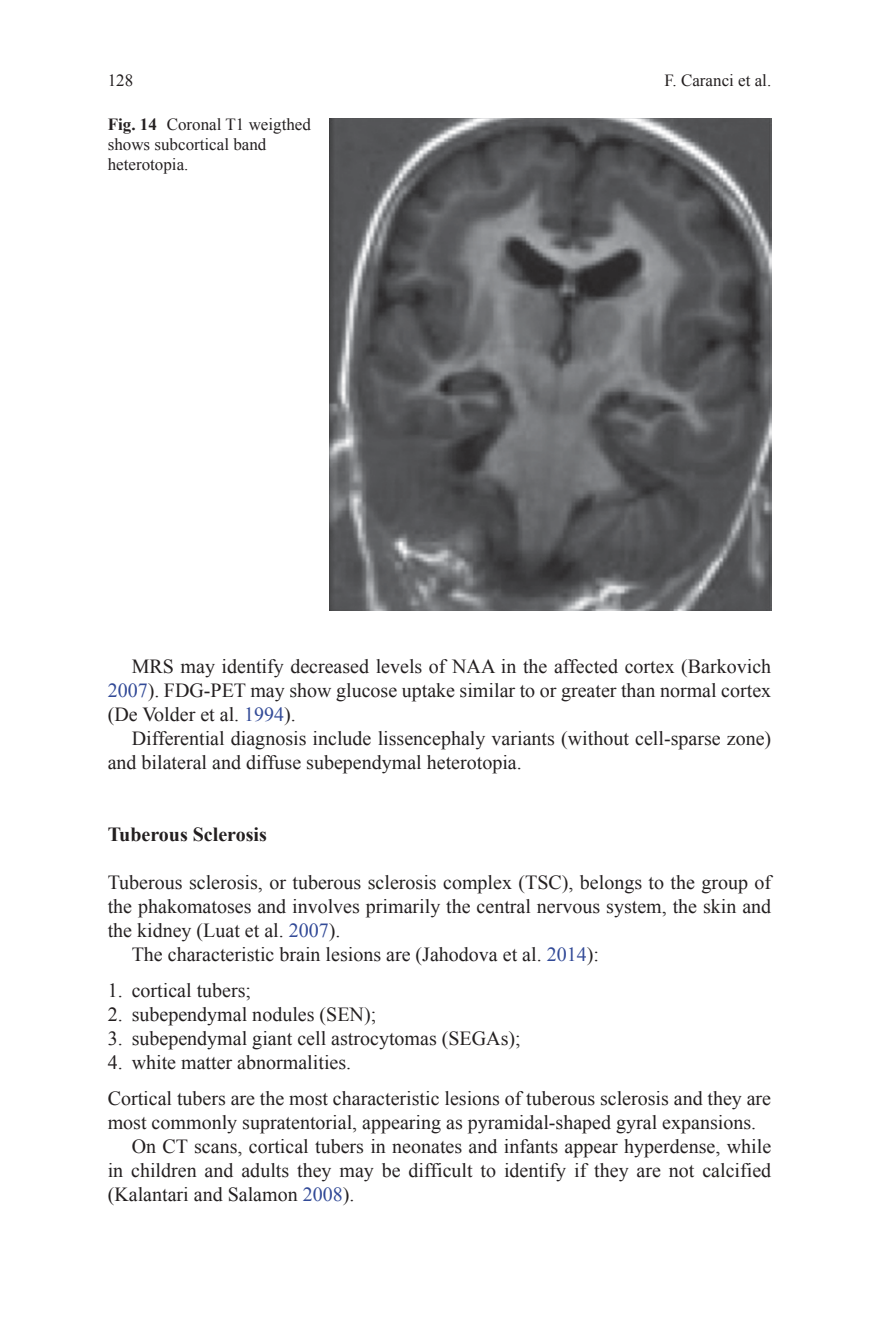
<style>
.page{position:relative;width:879px;height:1333px;background:#fff}
.page>*{position:absolute;margin:0;border:0;box-sizing:border-box;transform-origin:0 0}
.t1{font:20px/24px "Times New Roman";color:#231f20}
.t2{font:700 20px "Times New Roman";color:#231f20}
.t3{font:17px/20px "Times New Roman";color:#231f20}
.s1{font-weight:700}
.s2{color:#324a97}
</style>
<div class="page">
<img style="left:329px;top:118px;width:442px;height:492px">
<p class="t3" style="left:108px;top:70px;width:27px">128</p>
<p class="t3" style="left:664px;top:70px;width:108px">F. Caranci et al.</p>
<p class="t3" style="left:108px;top:114px;width:205px"><span class="s1">Fig. 14</span> Coronal T1 weigthed shows subcortical band heterotopia.</p>
<p class="t1" style="left:108px;top:653px;width:665px;text-align:justify;text-indent:24px">MRS may identify decreased levels of NAA in the affected cortex (Barkovich <span class="s2">2007</span>). FDG-PET may show glucose uptake similar to or greater than normal cortex (De Volder et al. <span class="s2">1994</span>).</p>
<p class="t1" style="left:108px;top:725px;width:665px;text-indent:24px">Differential diagnosis include lissencephaly variants (without cell-sparse zone) and bilateral and diffuse subependymal heterotopia.</p>
<p class="t2" style="left:108px;top:820px;width:161px">Tuberous Sclerosis</p>
<p class="t1" style="left:108px;top:869px;width:665px">Tuberous sclerosis, or tuberous sclerosis complex (TSC), belongs to the group of</p>
<p class="t1" style="left:108px;top:893px;width:665px">the phakomatoses and involves primarily the central nervous system, the skin and</p>
<p class="t1" style="left:108px;top:917px;width:234px">the kidney (Luat et al. <span class="s2">2007</span>).</p>
<p class="t1" style="left:132px;top:941px;width:469px">The characteristic brain lesions are (Jahodova et al. <span class="s2">2014</span>):</p>
<p class="t1" style="left:108px;top:977px;width:145px">1. cortical tubers;</p>
<p class="t1" style="left:108px;top:1001px;width:270px">2. subependymal nodules (SEN);</p>
<p class="t1" style="left:108px;top:1025px;width:414px">3. subependymal giant cell astrocytomas (SEGAs);</p>
<p class="t1" style="left:108px;top:1043px;width:665px;line-height:36px">4. white matter abnormalities.<br>Cortical tubers are the most characteristic lesions of tuberous sclerosis and they are</p>
<p class="t1" style="left:108px;top:1109px;width:650px">most commonly supratentorial, appearing as pyramidal-shaped gyral expansions.</p>
<p class="t1" style="left:132px;top:1133px;width:641px">On CT scans, cortical tubers in neonates and infants appear hyperdense, while</p>
<p class="t1" style="left:108px;top:1157px;width:665px">in children and adults they may be difficult to identify if they are not calcified</p>
<p class="t1" style="left:108px;top:1181px;width:248px">(Kalantari and Salamon <span class="s2">2008</span>).</p>
</div>
